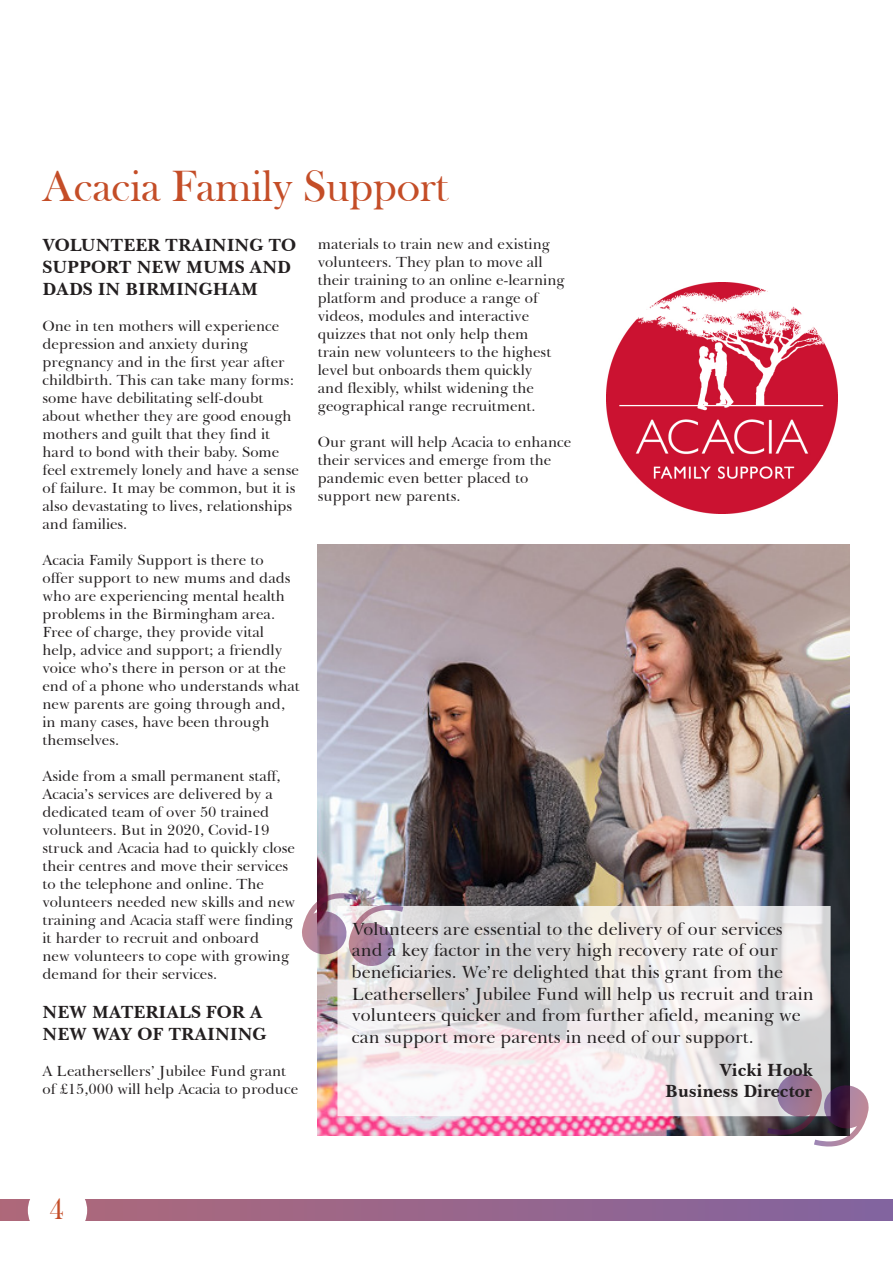
<style>
.page{position:relative;width:893px;height:1263px;background:#fff}
.page>*{position:absolute;margin:0;border:0;box-sizing:border-box;transform-origin:0 0}
.t1{font:45px "Bask Old Face";color:#c44d27}
.t2{font:30px "Bask Old Face";color:#c44d28}
.t3{font:18px/21.6px "Baskerville BT";color:#231f20}
.t4{font:700 18px/21.6px "Baskerville BT";color:#231f20}
.t5{font:15px/18px "Baskerville BT";color:#231f20}
</style>
<div class="page">
<img style="left:606px;top:283px;width:231px;height:230px">
<img style="left:318px;top:544px;width:532px;height:591px">
<svg style="left:337px;top:906px;width:494px;height:210px"></svg>
<img style="left:302px;top:891px;width:101px;height:77px">
<svg style="left:767px;top:1071px;width:102px;height:76px"></svg>
<div style="left:0;top:1199px;width:893px;height:22px;background:linear-gradient(to right,#b06978,#82639f)"></div>
<div style="left:28px;top:1181px;width:59px;height:59px;background:#fff;border-radius:50%"></div>
<p class="t1" style="left:43px;top:161px;width:406px">Acacia Family Support</p>
<p class="t4" style="left:43px;top:235px;width:255px">VOLUNTEER TRAINING TO<br>SUPPORT NEW MUMS AND<br>DADS IN BIRMINGHAM</p>
<p class="t5" style="left:43px;top:317px;width:258px">One in ten mothers will experience depression and anxiety during pregnancy and in the first year after childbirth. This can take many forms: some have debilitating self-doubt about whether they are good enough mothers and guilt that they find it hard to bond with their baby. Some feel extremely lonely and have a sense of failure. It may be common, but it is also devastating to lives, relationships and families.</p>
<p class="t5" style="left:43px;top:551px;width:259px">Acacia Family Support is there to<br>offer support to new mums and dads who are experiencing mental health problems in the Birmingham area.<br>Free of charge, they provide vital help, advice and support; a friendly voice who’s there in person or at the end of a phone who understands what new parents are going through and, in many cases, have been through themselves.</p>
<p class="t5" style="left:43px;top:767px;width:254px">Aside from a small permanent staff, Acacia’s services are delivered by a dedicated team of over 50 trained volunteers. But in 2020, Covid-19 struck and Acacia had to quickly close their centres and move their services to the telephone and online. The volunteers needed new skills and new training and Acacia staff were finding it harder to recruit and onboard<br>new volunteers to cope with growing demand for their services.</p>
<p class="t4" style="left:43px;top:1001px;width:226px">NEW MATERIALS FOR A<br>NEW WAY OF TRAINING</p>
<p class="t5" style="left:43px;top:1062px;width:257px">A Leathersellers’ Jubilee Fund grant of £15,000 will help Acacia to produce</p>
<p class="t5" style="left:318px;top:235px;width:248px">materials to train new and existing volunteers. They plan to move all their training to an online e-learning platform and produce a range of videos, modules and interactive quizzes that not only help them<br>train new volunteers to the highest level but onboards them quickly<br>and flexibly, whilst widening the geographical range recruitment.</p>
<p class="t5" style="left:318px;top:433px;width:255px">Our grant will help Acacia to enhance their services and emerge from the pandemic even better placed to support new parents.</p>
<p class="t3" style="left:352px;top:918px;width:463px">Volunteers are essential to the delivery of our services and a key factor in the very high recovery rate of our beneficiaries. We’re delighted that this grant from the Leathersellers’ Jubilee Fund will help us recruit and train volunteers quicker and from further afield, meaning we can support more parents in need of our support.</p>
<p class="t4" style="left:720px;top:1059px;width:94px">Vicki Hook</p>
<p class="t4" style="left:665px;top:1080px;width:149px">Business Director</p>
<h2 class="t2" style="left:49px;top:1193px;width:16px">4</h2>
</div>
